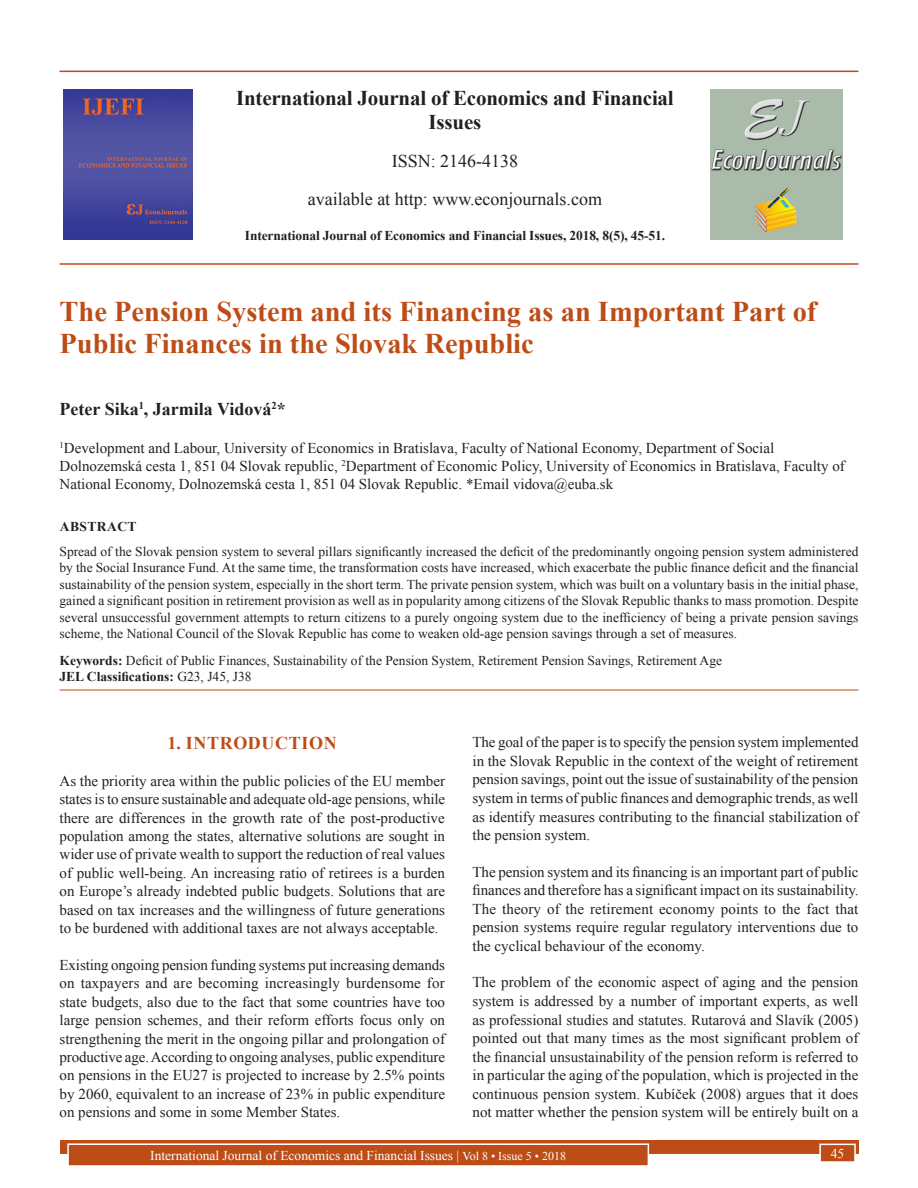
<style>
.page{position:relative;width:918px;height:1188px;background:#fff}
.page>*{position:absolute;margin:0;border:0;box-sizing:border-box;transform-origin:0 0}
.AT{font:700 28.5px/31.5px "Times New Roman";color:#bd4c16}
.Issue_details{font:700 21px/24px "Times New Roman";letter-spacing:-.01em;color:#231f20;text-align:center}
.Issue_details-2{font:18px "Times New Roman";color:#231f20}
.AU{font:700 18px "Times New Roman";color:#231f20}
.t1{font:700 18px "Times New Roman";letter-spacing:.035em;color:#bd4c16}
.TX{font:15px/18.5px "Times New Roman";color:#231f20;text-align:justify}
.AFF{font:15px/18px "Times New Roman";color:#231f20}
.ABS{font:13.5px/16.5px "Times New Roman";color:#231f20;text-align:justify}
.KWD{font:13.5px/16.2px "Times New Roman";color:#231f20}
.Folio{font:13.5px "Times New Roman";color:#fff}
.Issue_details-3{font:700 13.5px "Times New Roman";letter-spacing:-.01em;color:#231f20}
.ABSH{font:700 13.5px "Times New Roman";letter-spacing:.035em;color:#231f20}
.s1{font-weight:700}
.s2{font-size:12px}
</style>
<div class="page">
<hr style="left:60px;top:71px;width:798px;height:1px;background:#bd4c16">
<hr style="left:60px;top:263px;width:798px;height:2px;background:#bd4c16">
<img style="left:64px;top:89px;width:129px;height:151px">
<img style="left:711px;top:89px;width:132px;height:150px">
<div style="left:60px;top:1140px;width:798px;height:13px;background:#bd4c16"></div>
<div style="left:68px;top:1144px;width:580px;height:22px;background:#bd4c16"></div>
<div style="left:67px;top:1143px;width:582px;height:24px;border:2px solid #fff"></div>
<div style="left:820px;top:1144px;width:35px;height:18px;background:#bd4c16"></div>
<div style="left:819px;top:1144px;width:37px;height:19px;border:2px solid #fff"></div>
<hr style="left:60px;top:690px;width:798px;height:1px;background:#bd4c16">
<p class="Issue_details" style="left:236px;top:85px;width:439px">International Journal of Economics and Financial<br>Issues</p>
<p class="Issue_details-2" style="left:392px;top:148px;width:128px">ISSN: 2146-4138</p>
<p class="Issue_details-2" style="left:308px;top:186px;width:296px">available at http: www.econjournals.com</p>
<p class="Issue_details-3" style="left:245px;top:226px;width:422px">International Journal of Economics and Financial Issues, 2018, 8(5), 45-51.</p>
<p class="AT" style="left:60px;top:295px;width:758px">The Pension System and its Financing as an Important Part of<br>Public Finances in the Slovak Republic</p>
<p class="AU" style="left:60px;top:396px;width:228px">Peter Sika<sup>1</sup>, Jarmila Vidová<sup>2</sup>*</p>
<p class="AFF" style="left:60px;top:438px;width:787px"><sup>1</sup>Development and Labour, University of Economics in Bratislava, Faculty of National Economy, Department of Social<br>Dolnozemská cesta 1, 851 04 Slovak republic, <sup>2</sup>Department of Economic Policy, University of Economics in Bratislava, Faculty of<br>National Economy, Dolnozemská cesta 1, 851 04 Slovak Republic. *Email vidova@euba.sk</p>
<p class="ABSH" style="left:60px;top:516px;width:78px">ABSTRACT</p>
<p class="ABS" style="left:60px;top:543px;width:800px">Spread of the Slovak pension system to several pillars significantly increased the deficit of the predominantly ongoing pension system administered by the Social Insurance Fund. At the same time, the transformation costs have increased, which exacerbate the public finance deficit and the financial sustainability of the pension system, especially in the short term. The private pension system, which was built on a voluntary basis in the initial phase, gained a significant position in retirement provision as well as in popularity among citizens of the Slovak Republic thanks to mass promotion. Despite several unsuccessful government attempts to return citizens to a purely ongoing system due to the inefficiency of being a private pension savings scheme, the National Council of the Slovak Republic has come to weaken old-age pension savings through a set of measures.</p>
<p class="KWD" style="left:60px;top:652px;width:664px"><span class="s1">Keywords:</span> Deficit of Public Finances, Sustainability of the Pension System, Retirement Pension Savings, Retirement Age<br><span class="s1">JEL Classifications:</span> G23, J45, J38</p>
<h1 class="t1" style="left:168px;top:730px;width:171px">1. INTRODUCTION</h1>
<p class="TX" style="left:60px;top:771px;width:387px">As the priority area within the public policies of the EU member states is to ensure sustainable and adequate old-age pensions, while there are differences in the growth rate of the post-productive population among the states, alternative solutions are sought in wider use of private wealth to support the reduction of real values of public well-being. An increasing ratio of retirees is a burden on Europe’s already indebted public budgets. Solutions that are based on tax increases and the willingness of future generations to be burdened with additional taxes are not always acceptable.</p>
<p class="TX" style="left:60px;top:955px;width:387px">Existing ongoing pension funding systems put increasing demands on taxpayers and are becoming increasingly burdensome for state budgets, also due to the fact that some countries have too large pension schemes, and their reform efforts focus only on strengthening the merit in the ongoing pillar and prolongation of productive age. According to ongoing analyses, public expenditure on pensions in the EU27 is projected to increase by 2.5% points by 2060, equivalent to an increase of 23% in public expenditure on pensions and some in some Member States.</p>
<p class="TX" style="left:472px;top:733px;width:388px">The goal of the paper is to specify the pension system implemented in the Slovak Republic in the context of the weight of retirement pension savings, point out the issue of sustainability of the pension system in terms of public finances and demographic trends, as well as identify measures contributing to the financial stabilization of the pension system.</p>
<p class="TX" style="left:472px;top:862px;width:388px">The pension system and its financing is an important part of public finances and therefore has a significant impact on its sustainability.<br>The theory of the retirement economy points to the fact that pension systems require regular regulatory interventions due to the cyclical behaviour of the economy.</p>
<p class="TX" style="left:472px;top:973px;width:387px">The problem of the economic aspect of aging and the pension system is addressed by a number of important experts, as well as professional studies and statutes. Rutarová and Slavík (2005) pointed out that many times as the most significant problem of the financial unsustainability of the pension reform is referred to in particular the aging of the population, which is projected in the continuous pension system. Kubíček (2008) argues that it does not matter whether the pension system will be entirely built on a</p>
<p class="Folio" style="left:150px;top:1146px;width:417px">International Journal of Economics and Financial Issues | <span class="s2">Vol 8 • Issue 5 • 2018</span></p>
<p class="Folio" style="left:831px;top:1144px;width:15px">45</p>
</div>
